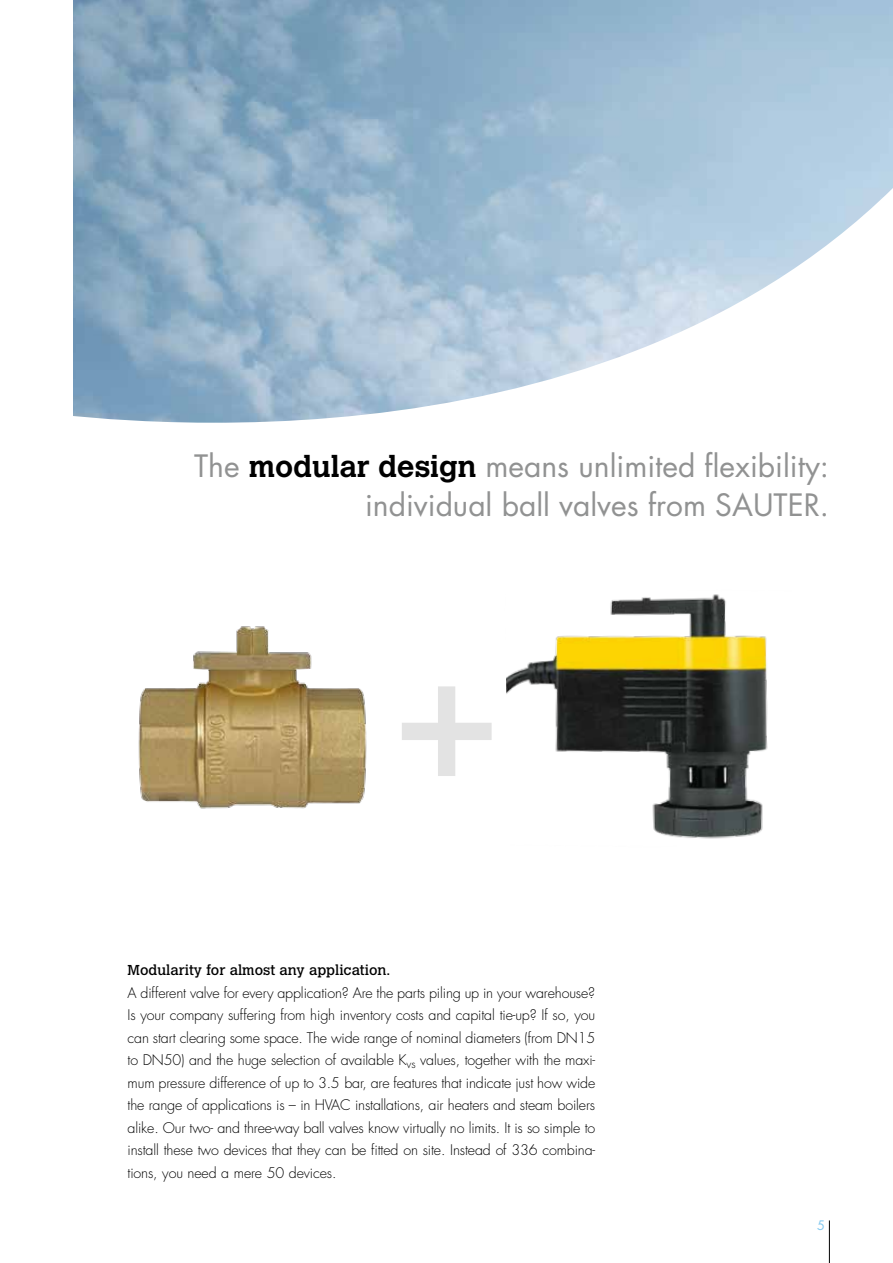
<style>
.page{position:relative;width:893px;height:1263px;background:#fff}
.page>*{position:absolute;margin:0;border:0;box-sizing:border-box;transform-origin:0 0}
.t1{font:30px/39px "Futura";color:#919292;text-align:right}
.t2{font:300 14.25px/22.5px "Futura";letter-spacing:-.01em;color:#000;text-align:justify}
.t3{font:14.25px "Calvert MT Pro";color:#000}
.t4{font:12.75px "Futura";color:#83c9f0}
.s1{font-family:"Calvert MT Pro";font-weight:700;color:#000}
</style>
<div class="page">
<svg style="left:402px;top:686px;width:90px;height:90px"></svg>
<img style="left:138px;top:626px;width:229px;height:183px">
<img style="left:73px;top:0;width:820px;height:423px">
<hr style="left:829px;top:1220px;width:1px;height:43px;background:#000">
<img style="left:506px;top:594px;width:262px;height:245px">
<h1 class="t1" style="left:194px;top:447px;width:637px">The <span class="s1">modular design</span> means unlimited flexibility: individual ball valves from SAUTER.</h1>
<p class="t3" style="left:128px;top:962px;width:264px">Modularity for almost any application.</p>
<p class="t2" style="left:128px;top:982px;width:469px">A different valve for every application? Are the parts piling up in your warehouse?<br>Is your company suffering from high inventory costs and capital tie-up? If so, you can start clearing some space. The wide range of nominal diameters (from DN15 to DN50) and the huge selection of available K<sub>vs</sub> values, together with the maxi&shy;mum pressure difference of up to 3.5 bar, are features that indicate just how wide the range of applications is – in HVAC installations, air heaters and steam boilers alike. Our two- and three-way ball valves know virtually no limits. It is so simple to install these two devices that they can be fitted on site. Instead of 336 combina&shy;tions, you need a mere 50 devices.</p>
<p class="t4" style="left:817px;top:1217px;width:9px">5</p>
</div>
